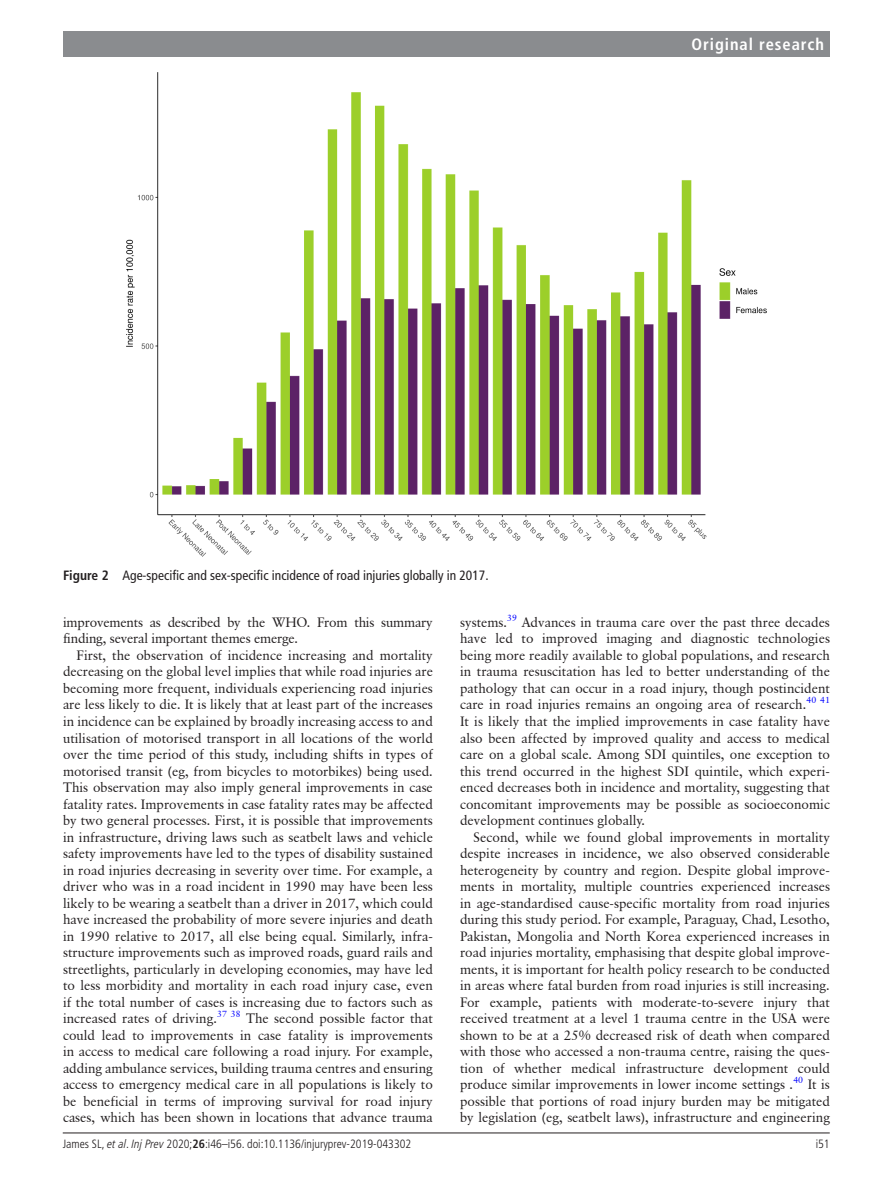
<style>
.page{position:relative;width:893px;height:1191px;background:#fff}
.page>*{position:absolute;margin:0;border:0;box-sizing:border-box;transform-origin:0 0}
.t1{font:700 condensed 16.5px "Frutiger LT Pro";letter-spacing:.055em;color:#fff}
.t2{font:13.5px/16.5px "Classical Garamond BT";color:#231f20;text-align:justify}
.t3{font:condensed 13.5px "Frutiger LT Pro";color:#231f20}
.t4{font:300 condensed 12px "Frutiger LT Pro";color:#231f20}
.s1{font-weight:700}
.s2{font-style:italic}
</style>
<div class="page">
<hr style="left:63px;top:1132px;width:767px;height:1px;background:#231f20">
<div style="left:63px;top:31px;width:767px;height:25px;background:#8a8c8f"></div>
<img style="left:126px;top:72px;width:641px;height:484px">
<p class="t1" style="left:692px;top:34px;width:134px">Original research</p>
<p class="t3" style="left:63px;top:567px;width:427px"><span class="s1">Figure 2</span> Age-specific and sex-specific incidence of road injuries globally in 2017.</p>
<p class="t2" style="left:63px;top:614px;width:371px">improvements as described by the WHO. From this summary finding, several important themes emerge.</p>
<p class="t2" style="left:63px;top:647px;width:371px;text-indent:14px">First, the observation of incidence increasing and mortality decreasing on the global level implies that while road injuries are becoming more frequent, individuals experiencing road injuries are less likely to die. It is likely that at least part of the increases in incidence can be explained by broadly increasing access to and utilisation of motorised transport in all locations of the world over the time period of this study, including shifts in types of motorised transit (eg, from bicycles to motorbikes) being used.<br>This observation may also imply general improvements in case fatality rates. Improvements in case fatality rates may be affected by two general processes. First, it is possible that improvements in infrastructure, driving laws such as seatbelt laws and vehicle safety improvements have led to the types of disability sustained in road injuries decreasing in severity over time. For example, a driver who was in a road incident in 1990 may have been less likely to be wearing a seatbelt than a driver in 2017, which could have increased the probability of more severe injuries and death in 1990 relative to 2017, all else being equal. Similarly, infra&shy;structure improvements such as improved roads, guard rails and streetlights, particularly in developing economies, may have led to less morbidity and mortality in each road injury case, even if the total number of cases is increasing due to factors such as increased rates of driving.<sup>37</sup> <sup>38</sup> The second possible factor that could lead to improvements in case fatality is improvements in access to medical care following a road injury. For example, adding ambulance services, building trauma centres and ensuring access to emergency medical care in all populations is likely to be beneficial in terms of improving survival for road injury cases, which has been shown in locations that advance trauma</p>
<p class="t2" style="left:460px;top:614px;width:371px">systems.<sup>39</sup> Advances in trauma care over the past three decades have led to improved imaging and diagnostic technologies being more readily available to global populations, and research in trauma resuscitation has led to better understanding of the pathology that can occur in a road injury, though postincident care in road injuries remains an ongoing area of research.<sup>40</sup> <sup>41<br></sup>It is likely that the implied improvements in case fatality have also been affected by improved quality and access to medical care on a global scale. Among SDI quintiles, one exception to this trend occurred in the highest SDI quintile, which experi&shy;enced decreases both in incidence and mortality, suggesting that concomitant improvements may be possible as socioeconomic development continues globally.</p>
<p class="t2" style="left:460px;top:828px;width:371px;text-indent:14px">Second, while we found global improvements in mortality despite increases in incidence, we also observed considerable heterogeneity by country and region. Despite global improve&shy;ments in mortality, multiple countries experienced increases in age-standardised cause-specific mortality from road injuries during this study period. For example, Paraguay, Chad, Lesotho, Pakistan, Mongolia and North Korea experienced increases in road injuries mortality, emphasising that despite global improve&shy;ments, it is important for health policy research to be conducted in areas where fatal burden from road injuries is still increasing.<br>For example, patients with moderate-to-severe injury that received treatment at a level 1 trauma centre in the USA were shown to be at a 25% decreased risk of death when compared with those who accessed a non-trauma centre, raising the ques&shy;tion of whether medical infrastructure development could produce similar improvements in lower income settings .<sup>40</sup> It is possible that portions of road injury burden may be mitigated by legislation (eg, seatbelt laws), infrastructure and engineering</p>
<p class="t4" style="left:63px;top:1136px;width:350px">James SL, <span class="s2">et al</span>. <span class="s2">Inj Prev</span> 2020;<span class="s1">26</span>:i46–i56. doi:10.1136/injuryprev-2019-043302</p>
<p class="t4" style="left:816px;top:1136px;width:15px">i51</p>
</div>
